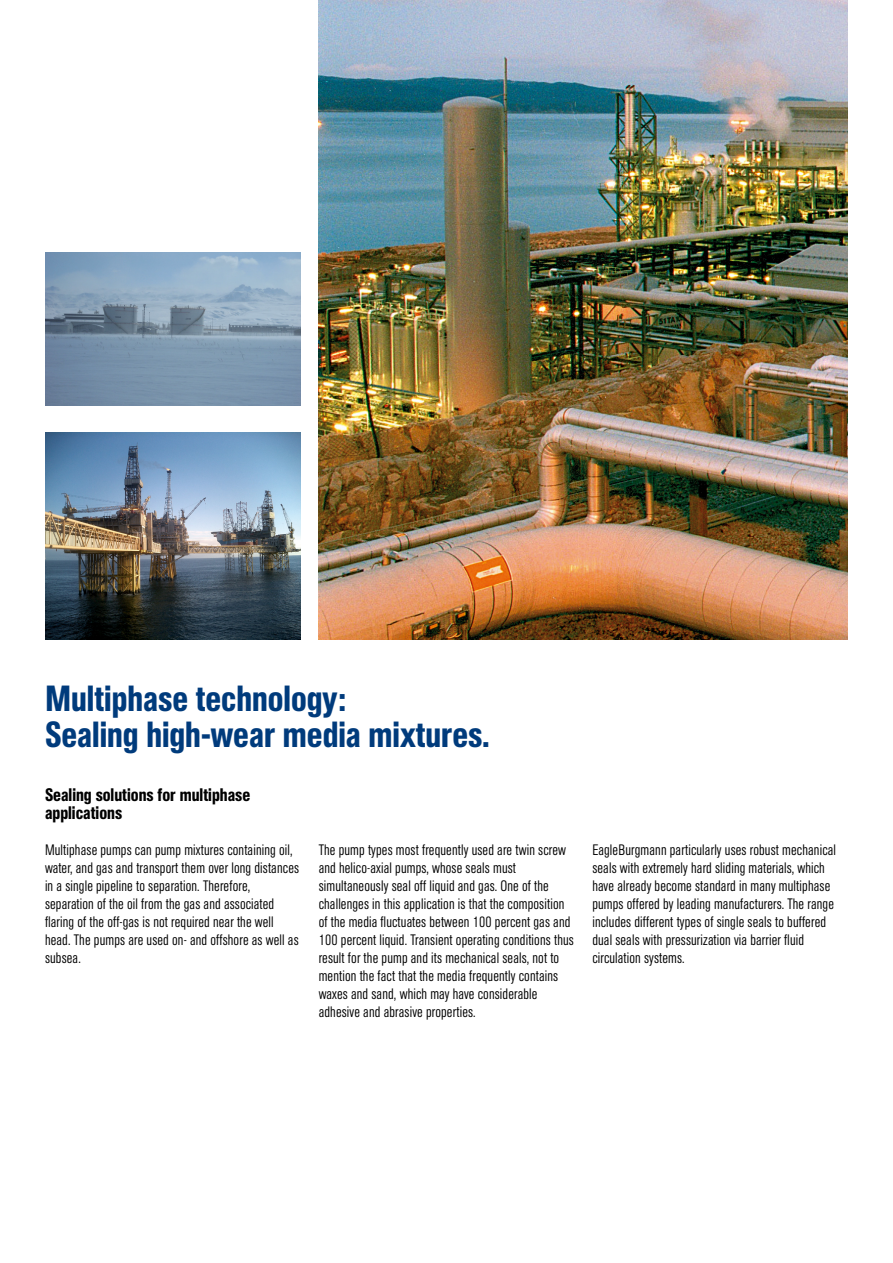
<style>
.page{position:relative;width:893px;height:1263px;background:#fff}
.page>*{position:absolute;margin:0;border:0;box-sizing:border-box;transform-origin:0 0}
.t1{font:500 condensed 36px/36px "AG Book Pro";color:#003b7c}
.t2{font:500 condensed 18px/18px "AG Book Pro";color:#000}
.t3{font:300 condensed 15px/18px "AG Book Pro";letter-spacing:.01em;color:#000}
</style>
<div class="page">
<img style="left:45px;top:253px;width:256px;height:152px">
<img style="left:45px;top:433px;width:256px;height:206px">
<img style="left:319px;top:0;width:529px;height:639px">
<h1 class="t1" style="left:45px;top:680px;width:447px">Multiphase technology:<br>Sealing high-wear media mixtures.</h1>
<p class="t2" style="left:45px;top:786px;width:207px">Sealing solutions for multiphase applications</p>
<p class="t3" style="left:45px;top:841px;width:256px">Multiphase pumps can pump mixtures containing oil, water, and gas and transport them over long distances in a single pipeline to separation. Therefore, separation of the oil from the gas and associated flaring of the off-gas is not required near the well head. The pumps are used on- and offshore as well as subsea.</p>
<p class="t3" style="left:319px;top:841px;width:257px">The pump types most frequently used are twin screw and helico-axial pumps, whose seals must simultaneously seal off liquid and gas. One of the challenges in this application is that the composition of the media fluctuates between 100 percent gas and 100 percent liquid. Transient operating conditions thus result for the pump and its mechanical seals, not to mention the fact that the media frequently contains waxes and sand, which may have considerable adhesive and abrasive properties.</p>
<p class="t3" style="left:592px;top:841px;width:245px">EagleBurgmann particularly uses robust mechanical seals with extremely hard sliding materials, which have already become standard in many multiphase pumps offered by leading manufacturers. The range includes different types of single seals to buffered dual seals with pressurization via barrier fluid circulation systems.</p>
</div>
